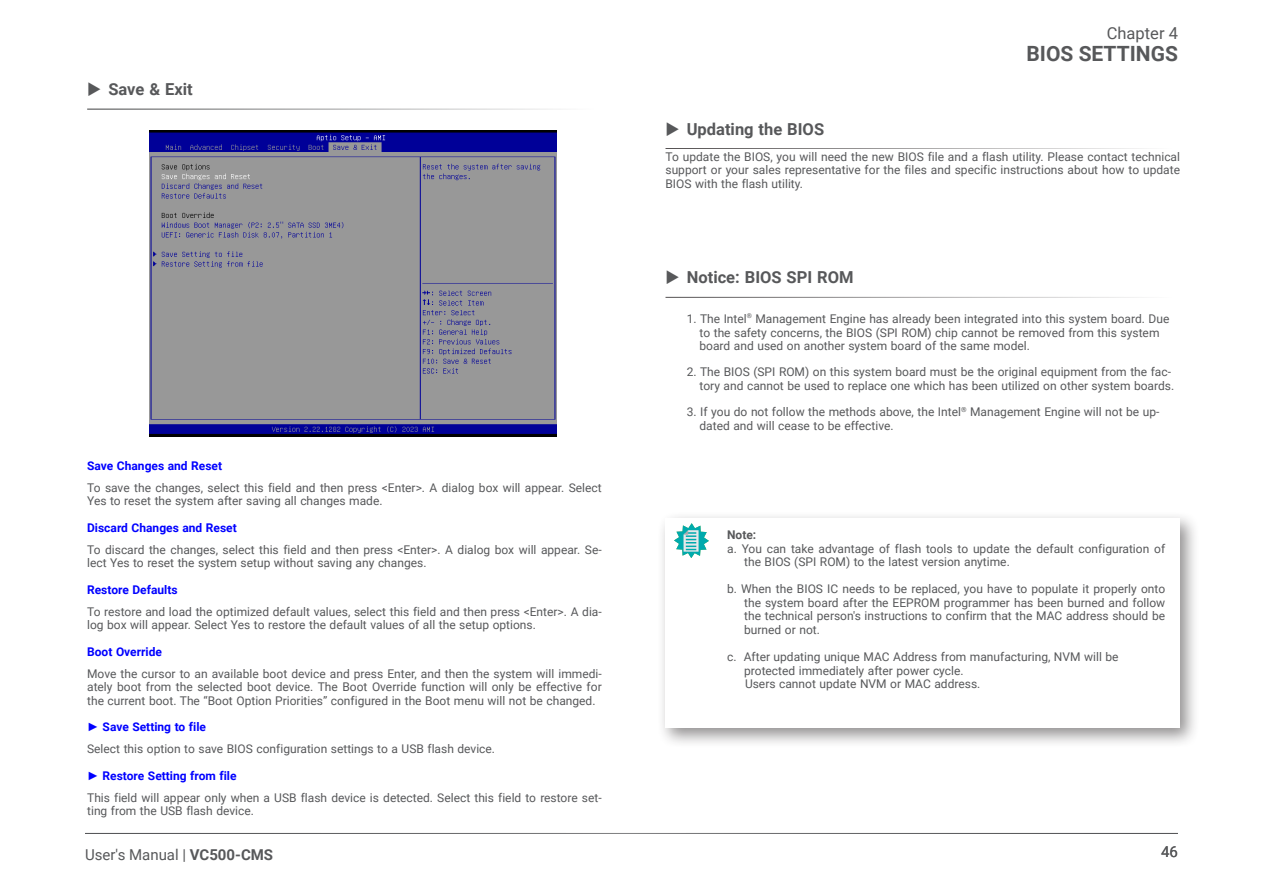
<style>
.page{position:relative;width:1263px;height:893px;background:#fff}
.page>*{position:absolute;margin:0;border:0;box-sizing:border-box;transform-origin:0 0}
.t1{font:700 21px "Roboto";color:#57585a}
.t2{font:700 16.5px "Roboto";color:#57585a}
.t3{font:16.5px "Roboto";color:#57585a}
.t4{font:15px "Roboto";color:#57585a}
.Body_Text{font:12px/13.5px "Roboto";color:#57585a}
.Note{font:12px/13.5px "Roboto";color:#57585a}
.Items{font:12px/13.5px "Roboto";color:#57585a}
.BIOS_Item{font:700 12px "Roboto";color:#00f}
.Note-2{font:700 12px "Roboto";color:#57585a}
.s1{font-family:"Arial"}
.s2{font-weight:700}
</style>
<div class="page">
<hr style="left:85px;top:833px;width:1093px;height:1px;background:#57585a">
<hr style="left:87px;top:108px;width:515px;height:2px;background:#595a5b">
<img style="left:149px;top:131px;width:407px;height:305px">
<hr style="left:665px;top:297px;width:515px;height:1px;background:#231f20">
<hr style="left:665px;top:148px;width:515px;height:1px;background:#231f20">
<div style="left:657px;top:510px;width:543px;height:238px;background:#231f20;opacity:.5"></div>
<div style="left:665px;top:519px;width:515px;height:209px;background:#fff"></div>
<svg style="left:674px;top:523px;width:35px;height:35px"></svg>
<p class="t2" style="left:108px;top:78px;width:86px">Save &amp; Exit</p>
<p class="BIOS_Item" style="left:87px;top:457px;width:136px">Save Changes and Reset</p>
<p class="Body_Text" style="left:87px;top:480px;width:516px">To save the changes, select this field and then press &lt;Enter&gt;. A dialog box will appear. Select<br>Yes to reset the system after saving all changes made.</p>
<p class="BIOS_Item" style="left:87px;top:519px;width:151px">Discard Changes and Reset</p>
<p class="Body_Text" style="left:87px;top:542px;width:516px">To discard the changes, select this field and then press &lt;Enter&gt;. A dialog box will appear. Se&shy;lect Yes to reset the system setup without saving any changes.</p>
<p class="BIOS_Item" style="left:87px;top:581px;width:92px">Restore Defaults</p>
<p class="Body_Text" style="left:87px;top:604px;width:516px">To restore and load the optimized default values, select this field and then press &lt;Enter&gt;. A dia&shy;log box will appear. Select Yes to restore the default values of all the setup options.</p>
<p class="BIOS_Item" style="left:87px;top:643px;width:76px">Boot Override</p>
<p class="Body_Text" style="left:87px;top:666px;width:516px;text-align:justify">Move the cursor to an available boot device and press Enter, and then the system will immedi&shy;ately boot from the selected boot device. The Boot Override function will only be effective for the current boot. The “Boot Option Priorities” configured in the Boot menu will not be changed.</p>
<p class="BIOS_Item" style="left:87px;top:718px;width:120px"><span class="s1">►</span> Save Setting to file</p>
<p class="Body_Text" style="left:87px;top:742px;width:409px">Select this option to save BIOS configuration settings to a USB flash device.</p>
<p class="BIOS_Item" style="left:87px;top:767px;width:151px"><span class="s1">►</span> Restore Setting from file</p>
<p class="Body_Text" style="left:87px;top:790px;width:516px">This field will appear only when a USB flash device is detected. Select this field to restore set&shy;ting from the USB flash device.</p>
<p class="t4" style="left:85px;top:844px;width:190px">User's Manual | <span class="s2">VC500-CMS</span></p>
<h2 class="t3" style="left:1107px;top:21px;width:73px">Chapter 4</h2>
<h1 class="t1" style="left:1026px;top:39px;width:153px">BIOS SETTINGS</h1>
<p class="t2" style="left:687px;top:117px;width:139px">Updating the BIOS</p>
<p class="Body_Text" style="left:665px;top:149px;width:516px;text-align:justify">To update the BIOS, you will need the new BIOS file and a flash utility. Please contact technical support or your sales representative for the files and specific instructions about how to update BIOS with the flash utility.</p>
<p class="t2" style="left:687px;top:266px;width:168px">Notice: BIOS SPI ROM</p>
<p class="Items" style="left:699px;top:312px;width:471px;text-indent:-13px">1. The Intel<sup>®</sup> Management Engine has already been integrated into this system board. Due to the safety concerns, the BIOS (SPI ROM) chip cannot be removed from this system board and used on another system board of the same model.</p>
<p class="Items" style="left:687px;top:365px;width:489px;text-align:right">2. The BIOS (SPI ROM) on this system board must be the original equipment from the fac&shy;tory and cannot be used to replace one which has been utilized on other system boards.</p>
<p class="Items" style="left:699px;top:405px;width:461px;text-indent:-13px">3. If you do not follow the methods above, the Intel<sup>®</sup> Management Engine will not be up&shy;dated and will cease to be effective.</p>
<p class="Note-2" style="left:727px;top:527px;width:31px">Note:</p>
<p class="Note" style="left:744px;top:541px;width:422px;text-indent:-17px">a. You can take advantage of flash tools to update the default configuration of the BIOS (SPI ROM) to the latest version anytime.</p>
<p class="Note" style="left:744px;top:582px;width:422px;text-align:justify;text-indent:-17px">b. When the BIOS IC needs to be replaced, you have to populate it properly onto the system board after the EEPROM programmer has been burned and follow the technical person's instructions to confirm that the MAC address should be burned or not.</p>
<p class="Note" style="left:744px;top:649px;width:376px;text-indent:-17px">c. After updating unique MAC Address from manufacturing, NVM will be protected immediately after power cycle.</p>
<p class="Note" style="left:745px;top:676px;width:237px">Users cannot update NVM or MAC address.</p>
<p class="t4" style="left:1161px;top:841px;width:18px">46</p>
</div>
